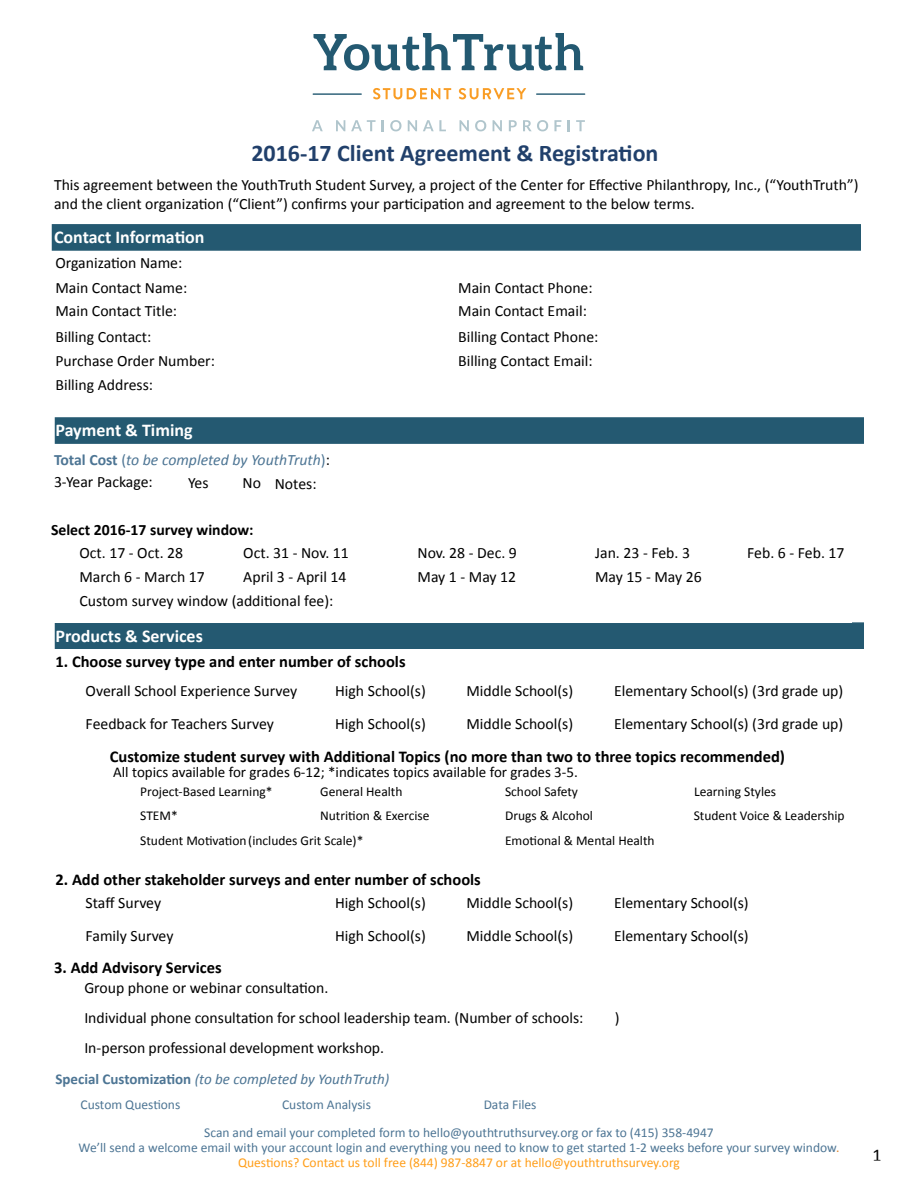
<style>
.page{position:relative;width:918px;height:1188px;background:#fff}
.page>*{position:absolute;margin:0;border:0;box-sizing:border-box;transform-origin:0 0}
.t1{font:700 24px "Calibri";color:#21406b}
.t2{font:700 18px "Calibri";color:#fff}
.t3{font:18px "Calibri";color:#000}
.t4{font:700 16.5px "Calibri";color:#000}
.t5{font:15.75px/24.5px "Calibri";color:#000}
.t6{font:italic 15.75px "Calibri";color:#4d7594}
.t7{font:700 15.75px "Calibri";color:#000}
.t8{font:15px "Calibri";color:#000}
.t9{font:italic 15px "Calibri";color:#4d7594}
.t10{font:13.5px/15px "Calibri";color:#4d7594;text-align:center}
.t11{font:13.5px "Calibri";color:#000}
.s1{font-weight:700;font-style:normal}
.s2{font-style:normal}
.s3{font-style:normal;color:#000}
.s4{color:#dd8227}
.s5{color:#ff9e19}
</style>
<div class="page">
<div style="left:52px;top:224px;width:809px;height:27px;background:#245971;border:2px solid #245971"></div>
<div style="left:55px;top:417px;width:809px;height:27px;background:#245971;border:2px solid #245971"></div>
<div style="left:55px;top:622px;width:809px;height:27px;background:#245971;border:2px solid #245971"></div>
<svg style="left:312px;top:120px;width:11px;height:11px"></svg>
<svg style="left:336px;top:120px;width:9px;height:11px"></svg>
<svg style="left:351px;top:120px;width:25px;height:11px"></svg>
<svg style="left:382px;top:120px;width:2px;height:11px"></svg>
<svg style="left:390px;top:120px;width:12px;height:11px"></svg>
<svg style="left:408px;top:120px;width:9px;height:11px"></svg>
<svg style="left:423px;top:120px;width:23px;height:11px"></svg>
<svg style="left:460px;top:120px;width:9px;height:11px"></svg>
<svg style="left:475px;top:120px;width:11px;height:11px"></svg>
<svg style="left:493px;top:120px;width:9px;height:11px"></svg>
<svg style="left:509px;top:120px;width:8px;height:11px"></svg>
<svg style="left:523px;top:120px;width:25px;height:11px"></svg>
<svg style="left:554px;top:120px;width:7px;height:11px"></svg>
<svg style="left:568px;top:120px;width:2px;height:11px"></svg>
<svg style="left:576px;top:120px;width:9px;height:11px"></svg>
<svg style="left:373px;top:88px;width:78px;height:11px"></svg>
<svg style="left:459px;top:88px;width:67px;height:11px"></svg>
<hr style="left:313px;top:93px;width:49px;height:2px;background:#235971">
<hr style="left:536px;top:93px;width:49px;height:2px;background:#235971">
<svg style="left:314px;top:33px;width:269px;height:38px"></svg>
<h1 class="t1" style="left:251px;top:137px;width:409px">2016-17 Client Agreement &amp; Registration</h1>
<p class="t5" style="left:54px;top:175px;width:806px;line-height:18.9px">This agreement between the YouthTruth Student Survey, a project of the Center for Effective Philanthropy, Inc., (“YouthTruth”) and the client organization (“Client”) confirms your participation and agreement to the below terms.</p>
<p class="t2" style="left:54px;top:226px;width:152px">Contact Information</p>
<p class="t5" style="left:56px;top:251px;width:133px">Organization Name:<br>Main Contact Name:</p>
<p class="t5" style="left:458px;top:275px;width:136px">Main Contact Phone:</p>
<p class="t5" style="left:56px;top:299px;width:123px">Main Contact Title:</p>
<p class="t5" style="left:458px;top:299px;width:130px">Main Contact Email:</p>
<p class="t5" style="left:56px;top:325px;width:97px">Billing Contact:</p>
<p class="t5" style="left:458px;top:325px;width:142px">Billing Contact Phone:</p>
<p class="t5" style="left:56px;top:349px;width:161px">Purchase Order Number:</p>
<p class="t5" style="left:458px;top:349px;width:136px">Billing Contact Email:</p>
<p class="t5" style="left:56px;top:373px;width:99px">Billing Address:</p>
<p class="t2" style="left:55px;top:418px;width:139px">Payment &amp; Timing</p>
<p class="t6" style="left:54px;top:449px;width:277px"><span class="s1">Total Cost</span> <span class="s2">(</span>to be completed by YouthTruth<span class="s2">)</span><span class="s3">:</span></p>
<p class="t5" style="left:54px;top:470px;width:100px">3-Year Package:</p>
<p class="t5" style="left:188px;top:470px;width:22px">Yes</p>
<p class="t5" style="left:243px;top:470px;width:20px">No</p>
<p class="t5" style="left:275px;top:471px;width:43px">Notes:</p>
<p class="t7" style="left:51px;top:520px;width:204px">Select 2016-17 survey window:</p>
<p class="t5" style="left:80px;top:540px;width:105px">Oct. 17 - Oct. 28</p>
<p class="t5" style="left:243px;top:540px;width:107px">Oct. 31 - Nov. 11</p>
<p class="t5" style="left:418px;top:540px;width:101px">Nov. 28 - Dec. 9</p>
<p class="t5" style="left:595px;top:540px;width:96px">Jan. 23 - Feb. 3</p>
<p class="t5" style="left:747px;top:540px;width:99px">Feb. 6 - Feb. 17</p>
<p class="t5" style="left:80px;top:565px;width:127px">March 6 - March 17</p>
<p class="t5" style="left:243px;top:565px;width:105px">April 3 - April 14</p>
<p class="t5" style="left:418px;top:565px;width:100px">May 1 - May 12</p>
<p class="t5" style="left:595px;top:565px;width:108px">May 15 - May 26</p>
<p class="t5" style="left:80px;top:589px;width:255px">Custom survey window (additional fee):</p>
<p class="t2" style="left:56px;top:625px;width:149px">Products &amp; Services</p>
<p class="t4" style="left:56px;top:651px;width:352px">1. Choose survey type and enter number of schools</p>
<p class="t5" style="left:86px;top:678px;width:213px">Overall School Experience Survey</p>
<p class="t5" style="left:335px;top:678px;width:92px">High School(s)</p>
<p class="t5" style="left:467px;top:678px;width:108px">Middle School(s)</p>
<p class="t5" style="left:614px;top:678px;width:231px">Elementary School(s) (3rd grade up)</p>
<p class="t5" style="left:86px;top:712px;width:190px">Feedback for Teachers Survey</p>
<p class="t5" style="left:335px;top:712px;width:92px">High School(s)</p>
<p class="t5" style="left:467px;top:712px;width:108px">Middle School(s)</p>
<p class="t5" style="left:614px;top:712px;width:231px">Elementary School(s) (3rd grade up)</p>
<p class="t4" style="left:110px;top:746px;width:677px">Customize student survey with Additional Topics (no more than two to three topics recommended)</p>
<p class="t8" style="left:113px;top:763px;width:466px">All topics available for grades 6-12; *indicates topics available for grades 3-5.</p>
<p class="t11" style="left:140px;top:783px;width:134px">Project-Based Learning*</p>
<p class="t11" style="left:320px;top:783px;width:84px">General Health</p>
<p class="t11" style="left:505px;top:783px;width:75px">School Safety</p>
<p class="t11" style="left:694px;top:783px;width:84px">Learning Styles</p>
<p class="t11" style="left:140px;top:807px;width:39px">STEM*</p>
<p class="t11" style="left:320px;top:807px;width:111px">Nutrition &amp; Exercise</p>
<p class="t11" style="left:505px;top:807px;width:89px">Drugs &amp; Alcohol</p>
<p class="t11" style="left:694px;top:807px;width:152px">Student Voice &amp; Leadership</p>
<p class="t11" style="left:140px;top:832px;width:225px">Student Motivation(includes Grit Scale)*</p>
<p class="t11" style="left:505px;top:832px;width:151px">Emotional &amp; Mental Health</p>
<p class="t4" style="left:56px;top:869px;width:427px">2. Add other stakeholder surveys and enter number of schools</p>
<p class="t5" style="left:86px;top:890px;width:77px">Staff Survey</p>
<p class="t5" style="left:335px;top:890px;width:92px">High School(s)</p>
<p class="t5" style="left:467px;top:890px;width:108px">Middle School(s)</p>
<p class="t5" style="left:614px;top:890px;width:136px">Elementary School(s)</p>
<p class="t5" style="left:86px;top:924px;width:89px">Family Survey</p>
<p class="t5" style="left:335px;top:924px;width:92px">High School(s)</p>
<p class="t5" style="left:467px;top:924px;width:108px">Middle School(s)</p>
<p class="t5" style="left:614px;top:924px;width:136px">Elementary School(s)</p>
<p class="t4" style="left:54px;top:957px;width:169px">3. Add Advisory Services</p>
<p class="t5" style="left:84px;top:973px;width:501px;line-height:30px">Group phone or webinar consultation.<br>Individual phone consultation for school leadership team. (Number of schools:</p>
<p class="t5" style="left:84px;top:1036px;width:301px">In-person professional development workshop.</p>
<p class="t9" style="left:56px;top:1069px;width:335px"><span class="s1">Special Customization</span> (to be completed by YouthTruth)</p>
<p class="t10" style="left:81px;top:1097px;width:101px">Custom Questions</p>
<p class="t10" style="left:282px;top:1097px;width:90px">Custom Analysis</p>
<p class="t10" style="left:484px;top:1097px;width:54px">Data Files</p>
<p class="t5" style="left:615px;top:1006px;width:6px">)</p>
<p class="t10" style="left:79px;top:1125px;width:762px">Scan and email your completed form to hello@youthtruthsurvey.org or fax to (415) 358-4947<br>We’ll send a welcome email with your account login and everything you need to know to get started 1-2 weeks before your survey window<span class="s4">.<br></span><span class="s5">Questions? Contact us toll free (844) 987-8847 or at hello@youthtruthsurvey.org</span></p>
<p class="t3" style="left:872px;top:1143px;width:11px">1</p>
</div>
